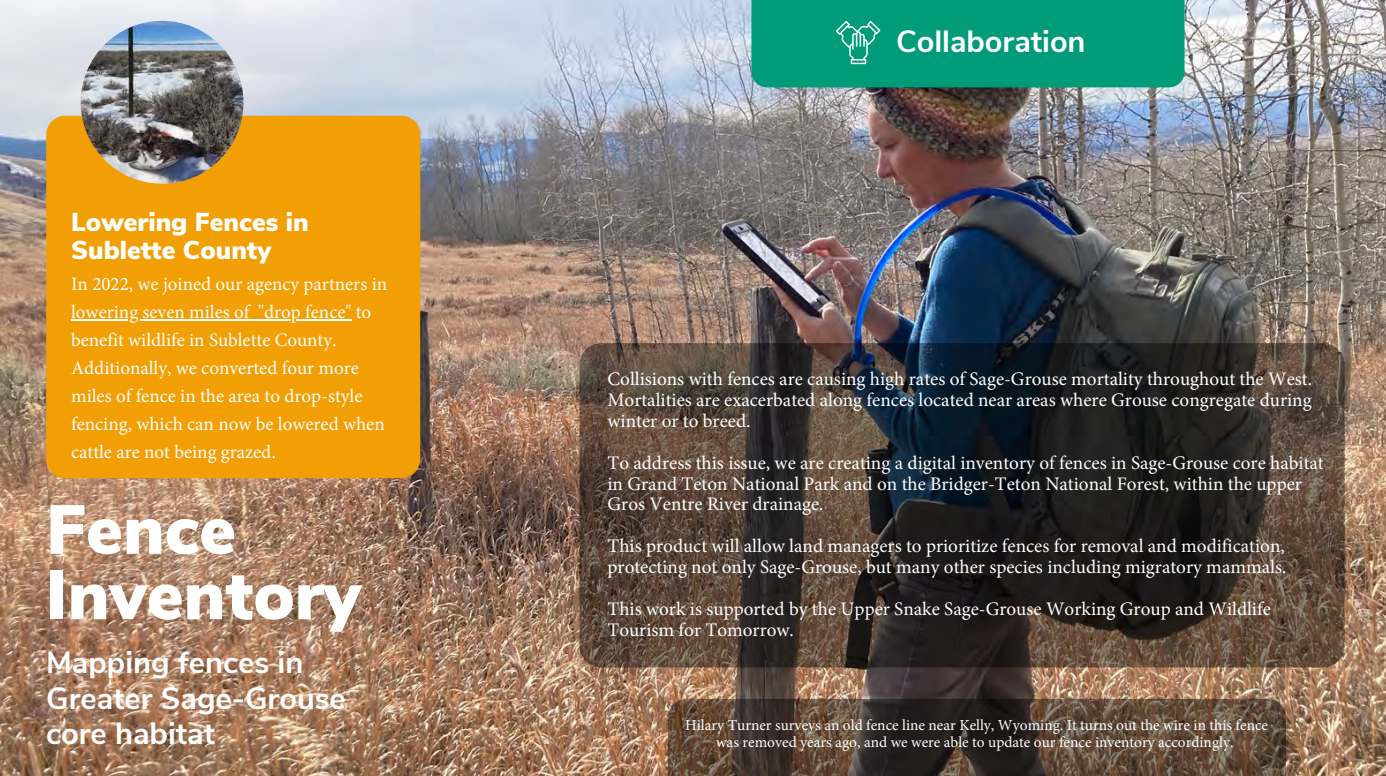
<style>
.page{position:relative;width:1386px;height:776px;background:#fff}
.page>*{position:absolute;margin:0;border:0;box-sizing:border-box;transform-origin:0 0}
.t1{font:900 68.95px/65.5px "Nunito Sans";color:#fff}
.t2{font:700 30.62px/35.2px "Nunito Sans";color:#fff}
.t3{font:900 25.72px/28px "Nunito Sans";color:#fff}
.t4{font:19.07px/20.8px "Minion Pro";color:#fff}
.t5{font:15.4px/16.6px "Minion Pro";color:#fff;text-align:center}
</style>
<div class="page">
<img style="left:0;top:0;width:1386px;height:776px">
<div style="left:46px;top:116px;width:374px;height:362px;background:#f29f05;border-radius:19px"></div>
<img style="left:81px;top:21px;width:162px;height:163px;border-radius:50%">
<svg style="left:579px;top:343px;width:766px;height:324px;background:#3a322d"></svg>
<hr style="left:71px;top:319px;width:178px;height:2px;background:#fff">
<svg style="left:249px;top:319px;width:9px;height:2px"></svg>
<hr style="left:258px;top:319px;width:93px;height:2px;background:#fff">
<svg style="left:668px;top:699px;width:618px;height:77px;background:#503f34"></svg>
<div style="left:751px;top:0;width:434px;height:87px;background:#009c7a"></div>
<h3 class="t3" style="left:71px;top:208px;width:239px">Lowering Fences in<br>Sublette County</h3>
<p class="t4" style="left:71px;top:271px;width:318px;line-height:28px">In 2022, we joined our agency partners in lowering seven miles of "drop fence" to benefit wildlife in Sublette County.<br>Additionally, we converted four more miles of fence in the area to drop-style fencing, which can now be lowered when cattle are not being grazed.</p>
<h1 class="t1" style="left:46px;top:498px;width:316px">Fence<br>Inventory</h1>
<h2 class="t2" style="left:46px;top:645px;width:301px">Mapping fences in<br>Greater Sage-Grouse core habitat</h2>
<h2 class="t2" style="left:896px;top:25px;width:191px">Collaboration</h2>
<p class="t4" style="left:608px;top:370px;width:706px;text-align:justify">Collisions with fences are causing high rates of Sage-Grouse mortality throughout the West.<br>Mortalities are exacerbated along fences located near areas where Grouse congregate during winter or to breed.</p>
<p class="t4" style="left:608px;top:454px;width:718px">To address this issue, we are creating a digital inventory of fences in Sage-Grouse core habitat in Grand Teton National Park and on the Bridger-Teton National Forest, within the upper<br>Gros Ventre River drainage.</p>
<p class="t4" style="left:608px;top:537px;width:680px">This product will allow land managers to prioritize fences for removal and modification, protecting not only Sage-Grouse, but many other species including migratory mammals.</p>
<p class="t4" style="left:608px;top:600px;width:665px">This work is supported by the Upper Snake Sage-Grouse Working Group and Wildlife<br>Tourism for Tomorrow.</p>
<p class="t5" style="left:685px;top:718px;width:584px">Hilary Turner surveys an old fence line near Kelly, Wyoming. It turns out the wire in this fence was removed years ago, and we were able to update our fence inventory accordingly.</p>
</div>
